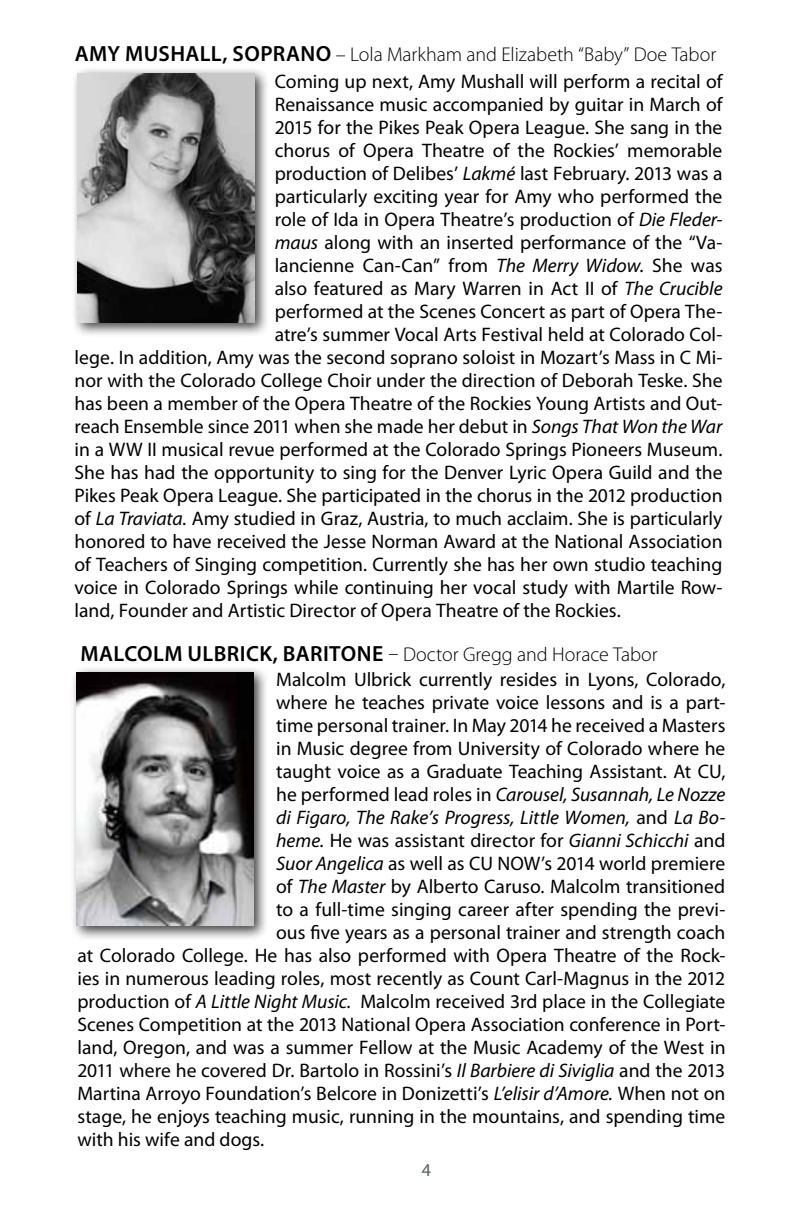
<style>
.page{position:relative;width:792px;height:1224px;background:#fff}
.page>*{position:absolute;margin:0;border:0;box-sizing:border-box;transform-origin:0 0}
.t1{font:600 22px "Myriad Pro";letter-spacing:.02em;color:#000}
.t2{font:300 20px "Myriad Pro";color:#000}
.t3{font:19.6px "Myriad Pro";color:#000}
.t4{font:italic 19.6px "Myriad Pro";color:#000}
.t5{font:18px "Myriad Pro";color:#585e5c}
.s1{font-style:italic}
.s2{font-style:normal}
</style>
<div class="page">
<div style="left:71px;top:66px;width:199px;height:272px;background:#000;opacity:.75"></div>
<img style="left:78px;top:73px;width:176px;height:250px">
<div style="left:70px;top:666px;width:199px;height:275px;background:#000;opacity:.75"></div>
<img style="left:77px;top:672px;width:177px;height:254px">
<p class="t1" style="left:75px;top:40px;width:214px">AMY MUSHALL, SOPRANO</p>
<p class="t2" style="left:336px;top:44px;width:382px">– Lola Markham and Elizabeth “Baby” Doe Tabor</p>
<p class="t3" style="left:275px;top:69px;width:449px">Coming up next, Amy Mushall will perform a recital of</p>
<p class="t3" style="left:275px;top:92px;width:449px">Renaissance music accompanied by guitar in March of</p>
<p class="t3" style="left:275px;top:115px;width:449px">2015 for the Pikes Peak Opera League. She sang in the</p>
<p class="t3" style="left:275px;top:138px;width:449px">chorus of Opera Theatre of the Rockies’ memorable</p>
<p class="t3" style="left:275px;top:161px;width:449px">production of Delibes’ <span class="s1">Lakmé</span> last February. 2013 was a</p>
<p class="t3" style="left:275px;top:184px;width:449px">particularly exciting year for Amy who performed the</p>
<p class="t3" style="left:275px;top:207px;width:449px">role of Ida in Opera Theatre’s production of <span class="s1">Die Fleder-</span></p>
<p class="t3" style="left:275px;top:230px;width:449px"><span class="s1">maus</span> along with an inserted performance of the “Va-</p>
<p class="t3" style="left:275px;top:253px;width:449px">lancienne Can-Can” from <span class="s1">The Merry Widow</span>. She was</p>
<p class="t3" style="left:275px;top:276px;width:449px">also featured as Mary Warren in Act II of <span class="s1">The Crucible</span></p>
<p class="t3" style="left:275px;top:299px;width:449px">performed at the Scenes Concert as part of Opera The-</p>
<p class="t3" style="left:275px;top:322px;width:449px">atre’s summer Vocal Arts Festival held at Colorado Col-</p>
<p class="t3" style="left:75px;top:345px;width:649px">lege. In addition, Amy was the second soprano soloist in Mozart’s Mass in C Mi-</p>
<p class="t3" style="left:75px;top:368px;width:649px">nor with the Colorado College Choir under the direction of Deborah Teske. She</p>
<p class="t3" style="left:75px;top:391px;width:649px">has been a member of the Opera Theatre of the Rockies Young Artists and Out-</p>
<p class="t3" style="left:75px;top:414px;width:649px">reach Ensemble since 2011 when she made her debut in <span class="s1">Songs That Won the War</span></p>
<p class="t3" style="left:75px;top:437px;width:649px">in a WW II musical revue performed at the Colorado Springs Pioneers Museum.</p>
<p class="t3" style="left:75px;top:460px;width:650px">She has had the opportunity to sing for the Denver Lyric Opera Guild and the</p>
<p class="t3" style="left:75px;top:483px;width:649px">Pikes Peak Opera League. She participated in the chorus in the 2012 production</p>
<p class="t3" style="left:75px;top:506px;width:649px">of <span class="s1">La Traviata.</span> Amy studied in Graz, Austria, to much acclaim. She is particularly</p>
<p class="t3" style="left:75px;top:529px;width:650px">honored to have received the Jesse Norman Award at the National Association</p>
<p class="t3" style="left:75px;top:552px;width:649px">of Teachers of Singing competition. Currently she has her own studio teaching</p>
<p class="t3" style="left:75px;top:575px;width:649px">voice in Colorado Springs while continuing her vocal study with Martile Row-</p>
<p class="t3" style="left:75px;top:598px;width:548px">land, Founder and Artistic Director of Opera Theatre of the Rockies.</p>
<p class="t1" style="left:81px;top:640px;width:73px">MALCOLM</p>
<p class="t1" style="left:188px;top:640px;width:109px">ULBRICK, BARITONE</p>
<p class="t2" style="left:388px;top:643px;width:271px">– Doctor Gregg and Horace Tabor</p>
<p class="t3" style="left:276px;top:668px;width:451px">Malcolm Ulbrick currently resides in Lyons, Colorado,</p>
<p class="t3" style="left:276px;top:691px;width:451px">where he teaches private voice lessons and is a part-</p>
<p class="t3" style="left:276px;top:714px;width:451px">time personal trainer. In May 2014 he received a Masters</p>
<p class="t3" style="left:276px;top:737px;width:451px">in Music degree from University of Colorado where he</p>
<p class="t3" style="left:276px;top:760px;width:451px">taught voice as a Graduate Teaching Assistant. At CU,</p>
<p class="t4" style="left:276px;top:783px;width:451px"><span class="s2">he performed lead roles in</span> Carousel, Susannah, Le Nozze</p>
<p class="t4" style="left:276px;top:806px;width:451px">di Figaro, The Rake’s Progress, Little Women, <span class="s2">and</span> La Bo-</p>
<p class="t3" style="left:276px;top:829px;width:451px"><span class="s1">heme.</span> He was assistant director for <span class="s1">Gianni Schicchi</span> and</p>
<p class="t3" style="left:276px;top:852px;width:451px"><span class="s1">Suor Angelica</span> as well as CU NOW’s 2014 world premiere</p>
<p class="t3" style="left:276px;top:875px;width:451px">of <span class="s1">The Master</span> by Alberto Caruso. Malcolm transitioned</p>
<p class="t3" style="left:276px;top:898px;width:451px">to a full-time singing career after spending the previ-</p>
<p class="t3" style="left:276px;top:921px;width:451px">ous five years as a personal trainer and strength coach</p>
<p class="t3" style="left:77px;top:944px;width:649px">at Colorado College. He has also performed with Opera Theatre of the Rock-</p>
<p class="t3" style="left:77px;top:967px;width:649px">ies in numerous leading roles, most recently as Count Carl-Magnus in the 2012</p>
<p class="t3" style="left:77px;top:990px;width:649px">production of <span class="s1">A Little Night Music.</span> Malcolm received 3rd place in the Collegiate</p>
<p class="t3" style="left:77px;top:1013px;width:649px">Scenes Competition at the 2013 National Opera Association conference in Port-</p>
<p class="t3" style="left:77px;top:1036px;width:650px">land, Oregon, and was a summer Fellow at the Music Academy of the West in</p>
<p class="t3" style="left:77px;top:1059px;width:649px">2011 where he covered Dr. Bartolo in Rossini’s <span class="s1">Il Barbiere di Siviglia</span> and the 2013</p>
<p class="t3" style="left:77px;top:1082px;width:649px">Martina Arroyo Foundation’s Belcore in Donizetti’s <span class="s1">L’elisir d’Amore.</span> When not on</p>
<p class="t3" style="left:77px;top:1105px;width:649px">stage, he enjoys teaching music, running in the mountains, and spending time</p>
<p class="t3" style="left:77px;top:1128px;width:188px">with his wife and dogs.</p>
<p class="t5" style="left:422px;top:1159px;width:11px">4</p>
</div>
